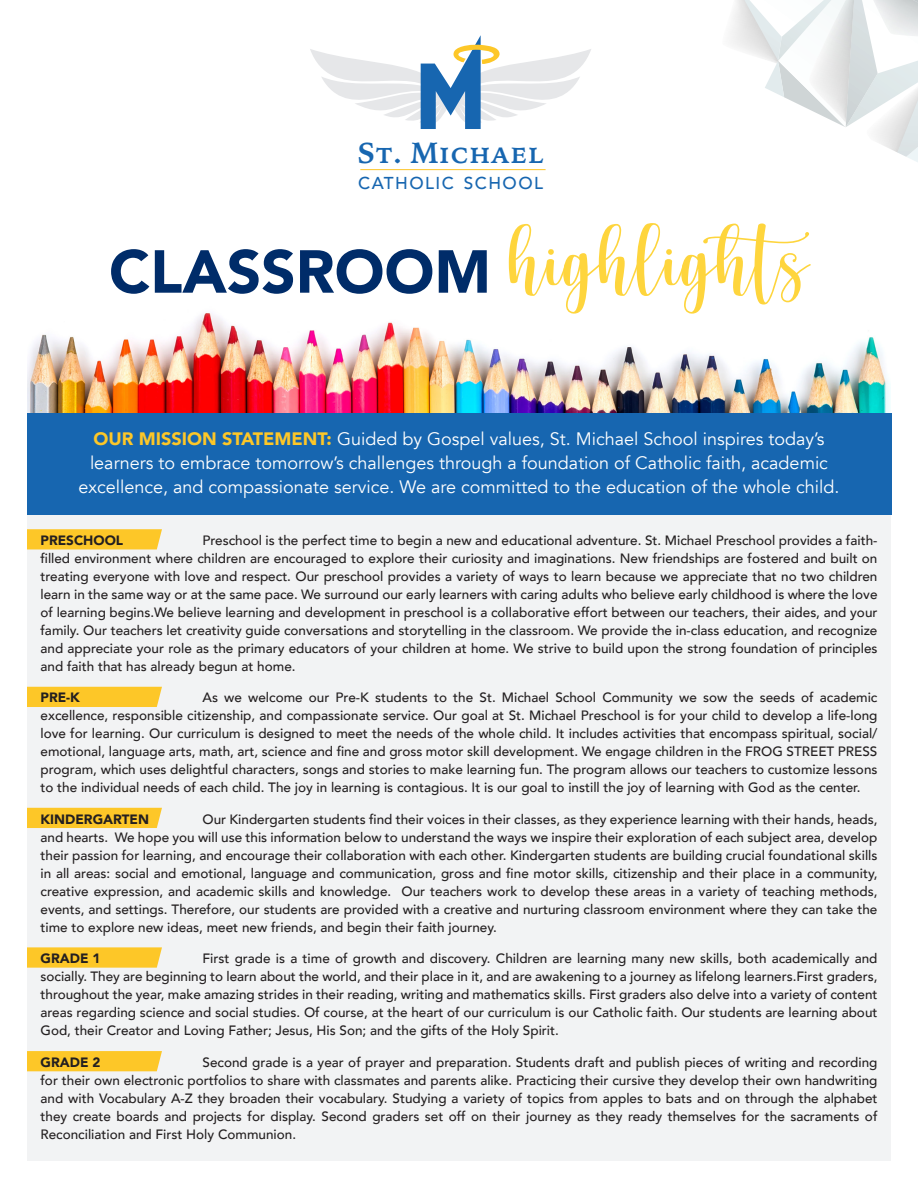
<style>
.page{position:relative;width:918px;height:1188px;background:#fff}
.page>*{position:absolute;margin:0;border:0;box-sizing:border-box;transform-origin:0 0}
.t1{font:109.5px "hellohoney Personal Use";color:#fed53d}
.t2{font:700 29.1px "Iowan Old Style";color:#1766b0}
.t3{font:18px/24px "Avenir";color:#fff;text-align:center}
.t4{font:500 17.25px "Avenir";letter-spacing:.085em;color:#1766b0}
.t5{font:500 13.5px/18px "Avenir";color:#231f20;text-align:justify}
.t6{font:900 13.5px "Avenir";color:#231f20}
.s1{font-family:"Avenir";font-weight:900;font-size:60px;color:#002c69}
.s2{font-weight:900;color:#fdc728}
</style>
<div class="page">
<img style="left:27px;top:313px;width:864px;height:100px">
<div style="left:27px;top:508px;width:864px;height:653px;background:#f2f3f4"></div>
<svg style="left:27px;top:1051px;width:135px;height:20px;background:#fcc72c"></svg>
<svg style="left:27px;top:947px;width:135px;height:21px;background:#fcc932"></svg>
<div style="left:27px;top:808px;width:135px;height:20px;background:#fdc728"></div>
<div style="left:27px;top:687px;width:135px;height:20px;background:#fdc728"></div>
<svg style="left:27px;top:529px;width:135px;height:20px;background:#fcc82e"></svg>
<div style="left:27px;top:413px;width:864px;height:101px;background:#1766b0"></div>
<svg style="left:310px;top:35px;width:281px;height:94px"></svg>
<hr style="left:360px;top:169px;width:186px;height:1px;background:#fdc62b">
<svg style="left:744px;top:0;width:174px;height:162px"></svg>
<p class="t2" style="left:358px;top:127px;width:188px">St. Michael</p>
<p class="t4" style="left:358px;top:168px;width:187px">CATHOLIC SCHOOL</p>
<p class="t1" style="left:109px;top:203px;width:715px"><span class="s1">CLASSROOM</span> highlights</p>
<p class="t3" style="left:78px;top:427px;width:763px"><span class="s2">OUR MISSION STATEMENT:</span> Guided by Gospel values, St. Michael School inspires today’s learners to embrace tomorrow’s challenges through a foundation of Catholic faith, academic excellence, and compassionate service. We are committed to the education of the whole child.</p>
<p class="t5" style="left:40px;top:530px;width:839px;text-indent:162px">Preschool is the perfect time to begin a new and educational adventure. St. Michael Preschool provides a faith&shy;filled environment where children are encouraged to explore their curiosity and imaginations. New friendships are fostered and built on treating everyone with love and respect. Our preschool provides a variety of ways to learn because we appreciate that no two children learn in the same way or at the same pace. We surround our early learners with caring adults who believe early childhood is where the love of learning begins.We believe learning and development in preschool is a collaborative effort between our teachers, their aides, and your family. Our teachers let creativity guide conversations and storytelling in the classroom. We provide the in-class education, and recognize and appreciate your role as the primary educators of your children at home. We strive to build upon the strong foundation of principles and faith that has already begun at home.</p>
<p class="t6" style="left:40px;top:686px;width:41px">PRE-K</p>
<p class="t6" style="left:40px;top:528px;width:84px">PRESCHOOL</p>
<p class="t5" style="left:40px;top:688px;width:839px;text-indent:162px">As we welcome our Pre-K students to the St. Michael School Community we sow the seeds of academic excellence, responsible citizenship, and compassionate service. Our goal at St. Michael Preschool is for your child to develop a life-long love for learning. Our curriculum is designed to meet the needs of the whole child. It includes activities that encompass spiritual, social/ emotional, language arts, math, art, science and fine and gross motor skill development. We engage children in the FROG STREET PRESS program, which uses delightful characters, songs and stories to make learning fun. The program allows our teachers to customize lessons to the individual needs of each child. The joy in learning is contagious. It is our goal to instill the joy of learning with God as the center.</p>
<p class="t6" style="left:40px;top:807px;width:110px">KINDERGARTEN</p>
<p class="t5" style="left:40px;top:809px;width:839px;text-indent:162px">Our Kindergarten students find their voices in their classes, as they experience learning with their hands, heads, and hearts. We hope you will use this information below to understand the ways we inspire their exploration of each subject area, develop their passion for learning, and encourage their collaboration with each other. Kindergarten students are building crucial foundational skills in all areas: social and emotional, language and communication, gross and fine motor skills, citizenship and their place in a community, creative expression, and academic skills and knowledge. Our teachers work to develop these areas in a variety of teaching methods, events, and settings. Therefore, our students are provided with a creative and nurturing classroom environment where they can take the time to explore new ideas, meet new friends, and begin their faith journey.</p>
<p class="t6" style="left:40px;top:947px;width:61px">GRADE 1</p>
<p class="t5" style="left:40px;top:949px;width:839px;text-indent:162px">First grade is a time of growth and discovery. Children are learning many new skills, both academically and socially. They are beginning to learn about the world, and their place in it, and are awakening to a journey as lifelong learners.First graders, throughout the year, make amazing strides in their reading, writing and mathematics skills. First graders also delve into a variety of content areas regarding science and social studies. Of course, at the heart of our curriculum is our Catholic faith. Our students are learning about God, their Creator and Loving Father; Jesus, His Son; and the gifts of the Holy Spirit.</p>
<p class="t6" style="left:40px;top:1050px;width:61px">GRADE 2</p>
<p class="t5" style="left:40px;top:1052px;width:839px;text-indent:162px">Second grade is a year of prayer and preparation. Students draft and publish pieces of writing and recording for their own electronic portfolios to share with classmates and parents alike. Practicing their cursive they develop their own handwriting and with Vocabulary A-Z they broaden their vocabulary. Studying a variety of topics from apples to bats and on through the alphabet they create boards and projects for display. Second graders set off on their journey as they ready themselves for the sacraments of Reconciliation and First Holy Communion.</p>
</div>
